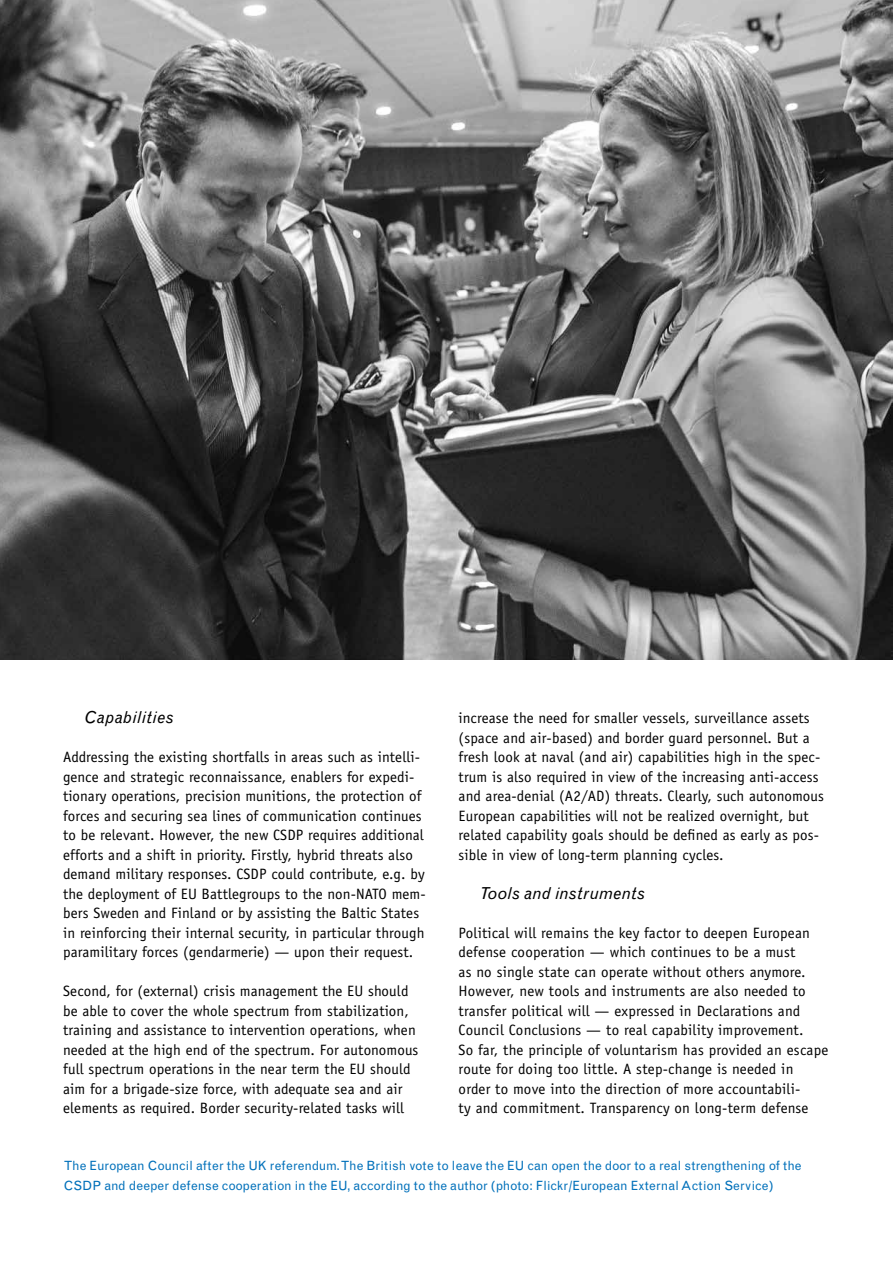
<style>
.page{position:relative;width:893px;height:1263px;background:#fff}
.page>*{position:absolute;margin:0;border:0;box-sizing:border-box;transform-origin:0 0}
.t1{font:italic 16.5px "Grotesque MT Std";letter-spacing:.02em;color:#000}
.t2{font:15px/19.5px "Officina Sans Std";letter-spacing:.01em;color:#000}
.t3{font:12.75px/19.5px "Grotesque MT Std";color:#0070ba}
</style>
<div class="page">
<img style="left:0;top:0;width:893px;height:659px">
<p class="t1" style="left:84px;top:708px;width:91px">Capabilities</p>
<p class="t2" style="left:63px;top:747px;width:364px">Addressing the existing shortfalls in areas such as intelli&shy;gence and strategic reconnaissance, enablers for expedi&shy;tionary operations, precision munitions, the protection of forces and securing sea lines of communication continues to be relevant. However, the new CSDP requires additional efforts and a shift in priority. Firstly, hybrid threats also demand military responses. CSDP could contribute, e.g. by the deployment of EU Battlegroups to the non-NATO mem&shy;bers Sweden and Finland or by assisting the Baltic States in reinforcing their internal security, in particular through paramilitary forces (gendarmerie) — upon their request.</p>
<p class="t2" style="left:63px;top:981px;width:357px">Second, for (external) crisis management the EU should be able to cover the whole spectrum from stabilization, training and assistance to intervention operations, when needed at the high end of the spectrum. For autonomous full spectrum operations in the near term the EU should aim for a brigade-size force, with adequate sea and air elements as required. Border security-related tasks will</p>
<p class="t2" style="left:459px;top:708px;width:367px">increase the need for smaller vessels, surveillance assets (space and air-based) and border guard personnel. But a fresh look at naval (and air) capabilities high in the spec&shy;trum is also required in view of the increasing anti-access and area-denial (A2/AD) threats. Clearly, such autonomous European capabilities will not be realized overnight, but related capability goals should be defined as early as pos&shy;sible in view of long-term planning cycles.</p>
<p class="t1" style="left:480px;top:883px;width:167px">Tools and instruments</p>
<p class="t2" style="left:459px;top:923px;width:371px">Political will remains the key factor to deepen European defense cooperation — which continues to be a must<br>as no single state can operate without others anymore.<br>However, new tools and instruments are also needed to transfer political will — expressed in Declarations and Council Conclusions — to real capability improvement.<br>So far, the principle of voluntarism has provided an escape route for doing too little. A step-change is needed in order to move into the direction of more accountabili-<br>ty and commitment. Transparency on long-term defense</p>
<p class="t3" style="left:64px;top:1156px;width:739px">The European Council after the UK referendum. The British vote to leave the EU can open the door to a real strengthening of the<br>CSDP and deeper defense cooperation in the EU, according to the author (photo: Flickr/European External Action Service)</p>
</div>
